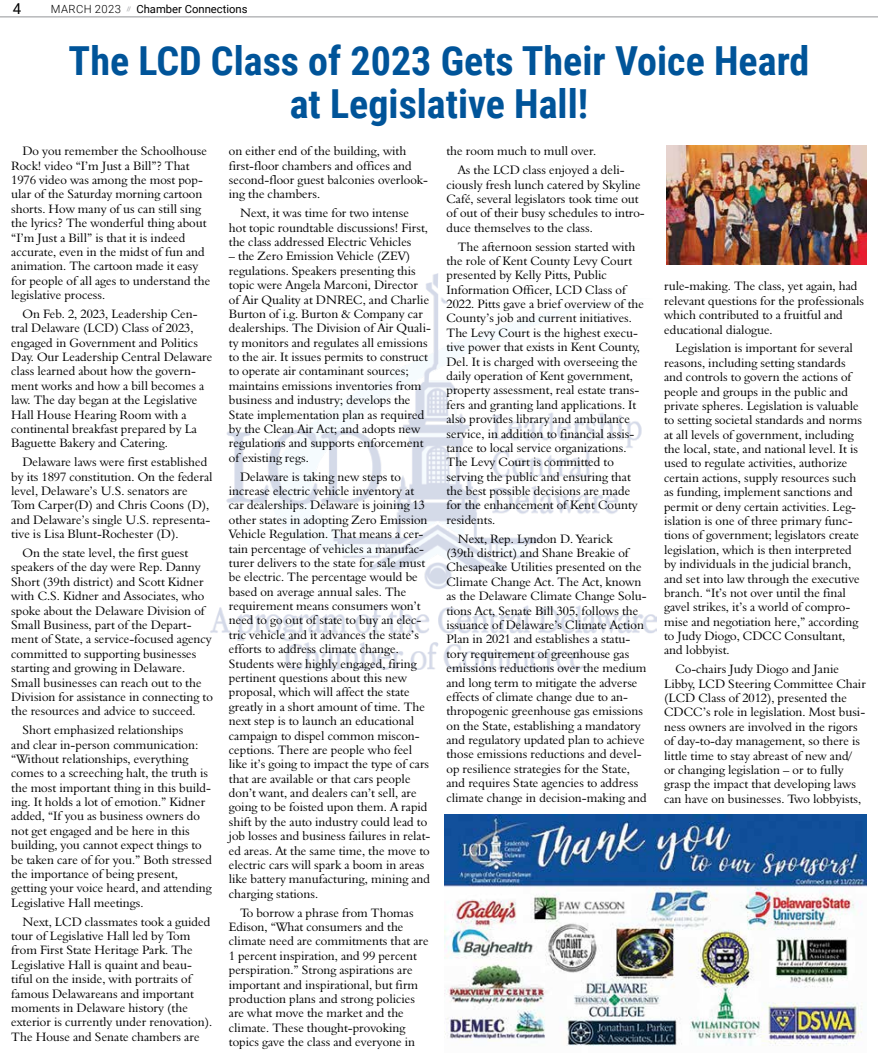
<style>
.page{position:relative;width:878px;height:1058px;background:#fff}
.page>*{position:absolute;margin:0;border:0;box-sizing:border-box;transform-origin:0 0}
.t1{font:700 40px/42.5px "Roboto Condensed";color:#005499;text-align:center}
.t2{font:15px "Roboto";color:#000}
.t3{font:12.5px/14.4px "Aldine 401 BT Roman A";color:#000}
.t4{font:11.25px "Roboto";color:#000}
.t5{font:300 11.25px "Roboto";letter-spacing:.035em;color:#000}
</style>
<div class="page">
<hr style="left:0;top:17px;width:878px;height:1px;background:#939598">
<img style="left:210px;top:273px;width:446px;height:396px">
<img style="left:667px;top:146px;width:199px;height:118px">
<img style="left:444px;top:814px;width:422px;height:232px">
<p class="t2" style="left:13px;top:-2px;width:10px">4</p>
<p class="t4" style="left:136px;top:1px;width:113px">Chamber Connections</p>
<h1 class="t1" style="left:69px;top:38px;width:742px">The LCD Class of 2023 Gets Their Voice Heard at Legislative Hall!</h1>
<p class="t3" style="left:11px;top:144px;width:200px;text-indent:11px">Do you remember the Schoolhouse Rock! video “I’m Just a Bill”? That 1976 video was among the most pop&shy;ular of the Saturday morning cartoon shorts. How many of us can still sing the lyrics? The wonderful thing about “I’m Just a Bill” is that it is indeed accurate, even in the midst of fun and animation. The cartoon made it easy for people of all ages to understand the legislative process.</p>
<p class="t3" style="left:11px;top:306px;width:203px;text-indent:11px">On Feb. 2, 2023, Leadership Cen&shy;tral Delaware (LCD) Class of 2023, engaged in Government and Politics Day. Our Leadership Central Delaware class learned about how the govern&shy;ment works and how a bill becomes a law. The day began at the Legislative Hall House Hearing Room with a continental breakfast prepared by La Baguette Bakery and Catering.</p>
<p class="t3" style="left:11px;top:455px;width:203px;text-indent:11px">Delaware laws were first established by its 1897 constitution. On the federal level, Delaware’s U.S. senators are Tom Carper(D) and Chris Coons (D), and Delaware’s single U.S. representa&shy;tive is Lisa Blunt-Rochester (D).</p>
<p class="t3" style="left:11px;top:545px;width:203px;text-indent:11px">On the state level, the first guest speakers of the day were Rep. Danny Short (39th district) and Scott Kidner with C.S. Kidner and Associates, who spoke about the Delaware Division of Small Business, part of the Depart&shy;ment of State, a service-focused agency committed to supporting businesses starting and growing in Delaware.<br>Small businesses can reach out to the Division for assistance in connecting to the resources and advice to succeed.</p>
<p class="t3" style="left:11px;top:722px;width:202px;text-indent:11px">Short emphasized relationships<br>and clear in-person communication: “Without relationships, everything comes to a screeching halt, the truth is the most important thing in this build&shy;ing. It holds a lot of emotion.” Kidner added, “If you as business owners do not get engaged and be here in this building, you cannot expect things to be taken care of for you.” Both stressed the importance of being present, getting your voice heard, and attending Legislative Hall meetings.</p>
<p class="t3" style="left:11px;top:914px;width:202px;text-indent:11px">Next, LCD classmates took a guided tour of Legislative Hall led by Tom from First State Heritage Park. The Legislative Hall is quaint and beau&shy;tiful on the inside, with portraits of famous Delawareans and important moments in Delaware history (the exterior is currently under renovation).<br>The House and Senate chambers are</p>
<p class="t5" style="left:51px;top:1px;width:82px">MARCH 2023 <sup>//</sup></p>
<p class="t3" style="left:229px;top:144px;width:201px">on either end of the building, with first-floor chambers and offices and second-floor guest balconies overlook&shy;ing the chambers.</p>
<p class="t3" style="left:229px;top:206px;width:200px;text-indent:11px">Next, it was time for two intense hot topic roundtable discussions! First, the class addressed Electric Vehicles</p>
<p class="t3" style="left:229px;top:249px;width:203px">– the Zero Emission Vehicle (ZEV) regulations. Speakers presenting this topic were Angela Marconi, Director of Air Quality at DNREC, and Charlie Burton of i.g. Burton &amp; Company car dealerships. The Division of Air Quali&shy;ty monitors and regulates all emissions to the air. It issues permits to construct to operate air contaminant sources; maintains emissions inventories from business and industry; develops the State implementation plan as required by the Clean Air Act; and adopts new regulations and supports enforcement of existing regs.</p>
<p class="t3" style="left:229px;top:469px;width:203px;text-indent:11px">Delaware is taking new steps to increase electric vehicle inventory at car dealerships. Delaware is joining 13 other states in adopting Zero Emission Vehicle Regulation. That means a cer&shy;tain percentage of vehicles a manufac&shy;turer delivers to the state for sale must be electric. The percentage would be based on average annual sales. The requirement means consumers won’t need to go out of state to buy an elec&shy;tric vehicle and it advances the state’s efforts to address climate change.<br>Students were highly engaged, firing pertinent questions about this new proposal, which will affect the state greatly in a short amount of time. The next step is to launch an educational campaign to dispel common miscon&shy;ceptions. There are people who feel like it’s going to impact the type of cars that are available or that cars people don’t want, and dealers can’t sell, are going to be foisted upon them. A rapid shift by the auto industry could lead to job losses and business failures in relat&shy;ed areas. At the same time, the move to electric cars will spark a boom in areas like battery manufacturing, mining and charging stations.</p>
<p class="t3" style="left:229px;top:905px;width:201px;text-indent:11px">To borrow a phrase from Thomas Edison, “What consumers and the climate need are commitments that are 1 percent inspiration, and 99 percent perspiration.” Strong aspirations are important and inspirational, but firm production plans and strong policies are what move the market and the climate. These thought-provoking topics gave the class and everyone in</p>
<p class="t3" style="left:458px;top:141px;width:168px;line-height:18.9px;text-indent:-11px">the room much to mull over.<br>As the LCD class enjoyed a deli-</p>
<p class="t3" style="left:446px;top:177px;width:200px">ciously fresh lunch catered by Skyline Café, several legislators took time out of out of their busy schedules to intro&shy;duce themselves to the class.</p>
<p class="t3" style="left:446px;top:239px;width:199px;text-indent:11px">The afternoon session started with the role of Kent County Levy Court presented by Kelly Pitts, Public Information Officer, LCD Class of 2022. Pitts gave a brief overview of the County’s job and current initiatives.<br>The Levy Court is the highest execu&shy;tive power that exists in Kent County, Del. It is charged with overseeing the daily operation of Kent government, property assessment, real estate trans&shy;fers and granting land applications. It also provides library and ambulance service, in addition to financial assis&shy;tance to local service organizations.<br>The Levy Court is committed to serving the public and ensuring that the best possible decisions are made for the enhancement of Kent County residents.</p>
<p class="t3" style="left:446px;top:531px;width:202px;text-indent:11px">Next, Rep. Lyndon D. Yearick<br>(39th district) and Shane Breakie of Chesapeake Utilities presented on the Climate Change Act. The Act, known as the Delaware Climate Change Solu&shy;tions Act, Senate Bill 305, follows the issuance of Delaware’s Climate Action Plan in 2021 and establishes a statu&shy;tory requirement of greenhouse gas emissions reductions over the medium and long term to mitigate the adverse effects of climate change due to an&shy;thropogenic greenhouse gas emissions on the State, establishing a mandatory and regulatory updated plan to achieve those emissions reductions and devel&shy;op resilience strategies for the State, and requires State agencies to address climate change in decision-making and</p>
<p class="t3" style="left:664px;top:279px;width:202px">rule-making. The class, yet again, had relevant questions for the professionals which contributed to a fruitful and educational dialogue.</p>
<p class="t3" style="left:664px;top:341px;width:199px;text-indent:11px">Legislation is important for several reasons, including setting standards and controls to govern the actions of people and groups in the public and private spheres. Legislation is valuable to setting societal standards and norms at all levels of government, including the local, state, and national level. It is used to regulate activities, authorize certain actions, supply resources such as funding, implement sanctions and permit or deny certain activities. Leg&shy;islation is one of three primary func&shy;tions of government; legislators create legislation, which is then interpreted by individuals in the judicial branch, and set into law through the executive branch. “It’s not over until the final gavel strikes, it’s a world of compro&shy;mise and negotiation here,” according to Judy Diogo, CDCC Consultant, and lobbyist.</p>
<p class="t3" style="left:664px;top:661px;width:203px;text-indent:11px">Co-chairs Judy Diogo and Janie Libby, LCD Steering Committee Chair (LCD Class of 2012), presented the CDCC’s role in legislation. Most busi&shy;ness owners are involved in the rigors of day-to-day management, so there is little time to stay abreast of new and/ or changing legislation – or to fully grasp the impact that developing laws can have on businesses. Two lobbyists,</p>
</div>
